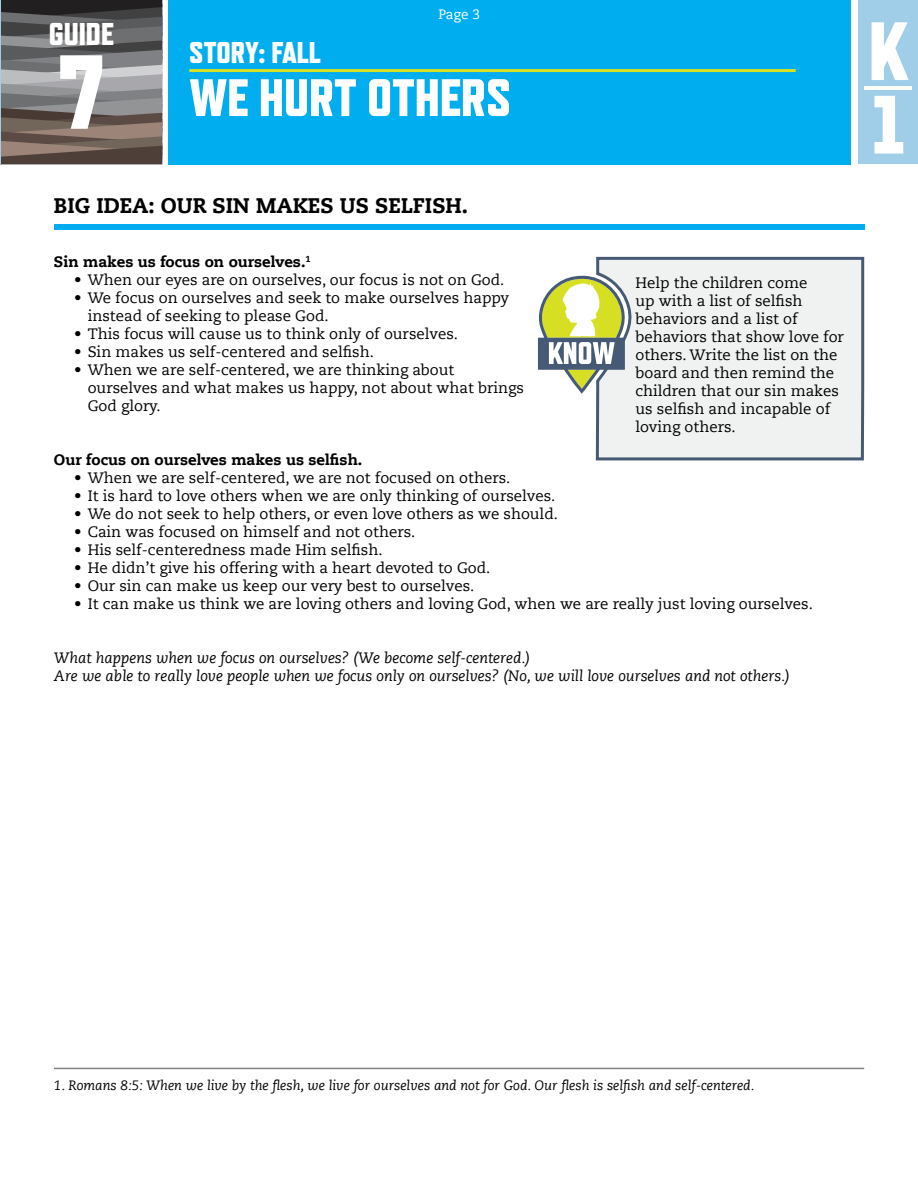
<style>
.page{position:relative;width:918px;height:1188px;background:#fff}
.page>*{position:absolute;margin:0;border:0;box-sizing:border-box;transform-origin:0 0}
.t1{font:800 105px "Refrigerator Deluxe";color:#fff}
.t2{font:800 82.5px/73.5px "Refrigerator Deluxe";color:#fff}
.t3{font:800 52.5px "Refrigerator Deluxe";color:#fff}
.t4{font:800 31.5px "Refrigerator Deluxe";color:#fff}
.t5{font:800 30px "Refrigerator Deluxe";color:#fff}
.t6{font:800 21px "Caecilia LT Std";color:#000}
.t7{font:15px/18px "Caecilia LT Std";color:#000}
.t8{font:italic 15px/18px "Caecilia LT Std";color:#000}
.t9{font:800 15px "Caecilia LT Std";color:#000}
.t10{font:italic 13.5px "Caecilia LT Std";color:#000}
.t11{font:13.5px "Caecilia LT Std";color:#fff}
</style>
<div class="page">
<svg style="left:1px;top:0;width:161px;height:164px;background:#706b6a"></svg>
<div style="left:169px;top:0;width:682px;height:164px;background:#00aeef"></div>
<hr style="left:189px;top:69px;width:607px;height:3px;background:#d7df23">
<hr style="left:0;top:0;width:1px;height:164px;background:#a0cee9">
<div style="left:858px;top:0;width:60px;height:164px;background:#a0cee9"></div>
<hr style="left:864px;top:86px;width:48px;height:4px;background:#fff">
<div style="left:54px;top:224px;width:810px;height:5px;background:#00aeef"></div>
<hr style="left:54px;top:1068px;width:810px;height:1px;background:#808285">
<div style="left:595px;top:256px;width:270px;height:205px;background:#f0f1f1"></div>
<svg style="left:538px;top:276px;width:88px;height:118px"></svg>
<h3 class="t4" style="left:49px;top:16px;width:67px">GUIDE</h3>
<h1 class="t1" style="left:58px;top:30px;width:49px">7</h1>
<p class="t11" style="left:438px;top:6px;width:43px">Page 3</p>
<h3 class="t5" style="left:189px;top:35px;width:133px">STORY: FALL</h3>
<h3 class="t3" style="left:189px;top:66px;width:323px">WE HURT OTHERS</h3>
<h3 class="t6" style="left:54px;top:192px;width:416px">BIG IDEA: OUR SIN MAKES US SELFISH.</h3>
<p class="t9" style="left:54px;top:252px;width:258px">Sin makes us focus on ourselves.<sup>1</sup></p>
<p class="t7" style="left:74px;top:271px;width:432px">• When our eyes are on ourselves, our focus is not on God.</p>
<p class="t7" style="left:88px;top:289px;width:423px;text-indent:-14px">• We focus on ourselves and seek to make ourselves happy instead of seeking to please God.</p>
<p class="t7" style="left:74px;top:325px;width:385px">• This focus will cause us to think only of ourselves.</p>
<p class="t7" style="left:74px;top:343px;width:301px">• Sin makes us self-centered and selfish.</p>
<p class="t7" style="left:88px;top:361px;width:438px;text-indent:-14px">• When we are self-centered, we are thinking about ourselves and what makes us happy, not about what brings<br>God glory.</p>
<p class="t9" style="left:54px;top:450px;width:310px">Our focus on ourselves makes us selfish.</p>
<p class="t7" style="left:74px;top:469px;width:438px">• When we are self-centered, we are not focused on others.</p>
<p class="t7" style="left:74px;top:487px;width:483px">• It is hard to love others when we are only thinking of ourselves.</p>
<p class="t7" style="left:74px;top:505px;width:485px">• We do not seek to help others, or even love others as we should.</p>
<p class="t7" style="left:74px;top:523px;width:343px">• Cain was focused on himself and not others.</p>
<p class="t7" style="left:74px;top:541px;width:310px">• His self-centeredness made Him selfish.</p>
<p class="t7" style="left:74px;top:559px;width:418px">• He didn’t give his offering with a heart devoted to God.</p>
<p class="t7" style="left:74px;top:577px;width:402px">• Our sin can make us keep our very best to ourselves.</p>
<p class="t7" style="left:74px;top:595px;width:740px">• It can make us think we are loving others and loving God, when we are really just loving ourselves.</p>
<p class="t8" style="left:54px;top:649px;width:738px">What happens when we focus on ourselves? (We become self-centered.)<br>Are we able to really love people when we focus only on ourselves? (No, we will love ourselves and not others.)</p>
<p class="t7" style="left:636px;top:274px;width:210px">Help the children come<br>up with a list of selfish behaviors and a list of behaviors that show love for others. Write the list on the board and then remind the children that our sin makes us selfish and incapable of loving others.</p>
<h2 class="t2" style="left:868px;top:13px;width:41px">K<br>1</h2>
<p class="t10" style="left:54px;top:1077px;width:702px">1. Romans 8:5: When we live by the flesh, we live for ourselves and not for God. Our flesh is selfish and self-centered.</p>
</div>
